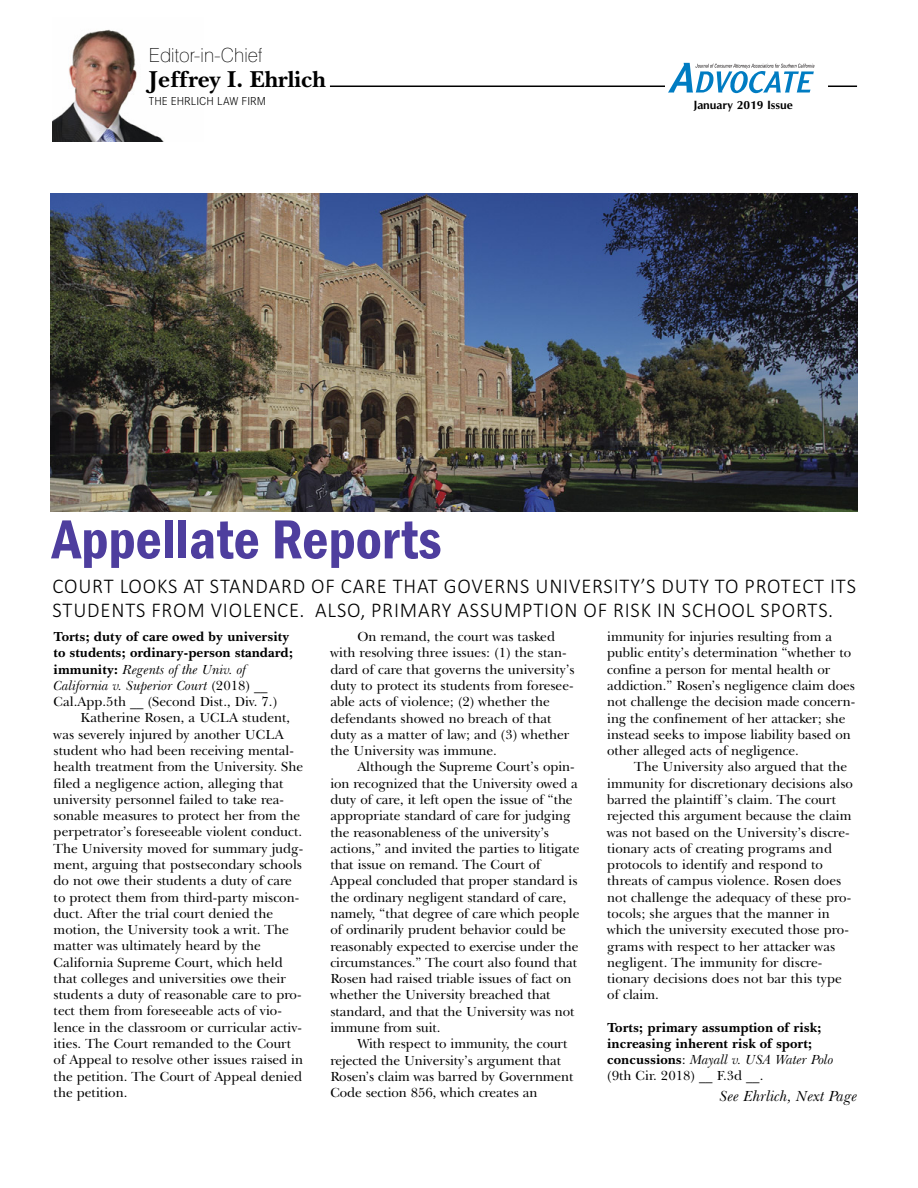
<style>
.page{position:relative;width:918px;height:1188px;background:#fff}
.page>*{position:absolute;margin:0;border:0;box-sizing:border-box;transform-origin:0 0}
.t1{font:600 condensed 57px "Franklin Gothic";color:#4e3e9e}
.t2{font:700 24px "New Baskerville";color:#000}
.t3{font:300 21px/24px "Calibri";letter-spacing:.04em;color:#000}
.t4{font:100 19.5px "Swiss 721 BT";color:#000}
.t5{font:italic 15px "New Baskerville IT Cby BT";color:#000}
.t6{font:13.5px/16.4px "New Baskerville IT Cby BT";color:#000}
.t7{font:700 13.5px/16.2px "New Baskerville IT Cby BT";color:#000}
.t8{font:300 12px "Corporate S";color:#000}
.t9{font:700 12px "CG Omega";color:#000}
.s1{font-weight:400;font-style:italic}
.s2{font-weight:400}
</style>
<div class="page">
<hr style="left:330px;top:86px;width:527px;height:1px;background:#000">
<img style="left:52px;top:29px;width:112px;height:113px">
<img style="left:51px;top:194px;width:806px;height:317px">
<div style="left:665px;top:58px;width:163px;height:40px;background:#fff"></div>
<svg style="left:668px;top:63px;width:146px;height:30px"></svg>
<h3 class="t4" style="left:149px;top:48px;width:115px">Editor-in-Chief</h3>
<h2 class="t2" style="left:149px;top:70px;width:178px">Jeffrey I. Ehrlich</h2>
<p class="t8" style="left:149px;top:94px;width:118px">THE EHRLICH LAW FIRM</p>
<p class="t9" style="left:693px;top:98px;width:101px">January 2019 Issue</p>
<h1 class="t1" style="left:52px;top:505px;width:391px">Appellate Reports</h1>
<h3 class="t3" style="left:53px;top:574px;width:805px">COURT LOOKS AT STANDARD OF CARE THAT GOVERNS UNIVERSITY’S DUTY TO PROTECT ITS<br>STUDENTS FROM VIOLENCE. ALSO, PRIMARY ASSUMPTION OF RISK IN SCHOOL SPORTS.</h3>
<p class="t7" style="left:54px;top:630px;width:241px">Torts; duty of care owed by university to students; ordinary-person standard; immunity: <span class="s1">Regents of the Univ. of California v. Superior Court</span> <span class="s2">(2018) __ Cal.App.5th __ (Second Dist., Div. 7.)</span></p>
<p class="t6" style="left:54px;top:711px;width:251px;text-indent:27px">Katherine Rosen, a UCLA student, was severely injured by another UCLA student who had been receiving mental&shy;health treatment from the University. She filed a negligence action, alleging that university personnel failed to take rea&shy;sonable measures to protect her from the perpetrator’s foreseeable violent conduct.<br>The University moved for summary judg&shy;ment, arguing that postsecondary schools do not owe their students a duty of care to protect them from third-party miscon&shy;duct. After the trial court denied the motion, the University took a writ. The matter was ultimately heard by the California Supreme Court, which held that colleges and universities owe their students a duty of reasonable care to pro&shy;tect them from foreseeable acts of vio&shy;lence in the classroom or curricular activ&shy;ities. The Court remanded to the Court of Appeal to resolve other issues raised in the petition. The Court of Appeal denied the petition.</p>
<p class="t6" style="left:330px;top:630px;width:246px;text-indent:27px">On remand, the court was tasked with resolving three issues: (1) the stan&shy;dard of care that governs the university’s duty to protect its students from foresee&shy;able acts of violence; (2) whether the defendants showed no breach of that duty as a matter of law; and (3) whether the University was immune.</p>
<p class="t6" style="left:330px;top:760px;width:251px;text-indent:27px">Although the Supreme Court’s opin&shy;ion recognized that the University owed a duty of care, it left open the issue of “the appropriate standard of care for judging the reasonableness of the university’s actions,” and invited the parties to litigate that issue on remand. The Court of Appeal concluded that proper standard is the ordinary negligent standard of care, namely, “that degree of care which people of ordinarily prudent behavior could be reasonably expected to exercise under the circumstances.” The court also found that Rosen had raised triable issues of fact on whether the University breached that standard, and that the University was not immune from suit.</p>
<p class="t6" style="left:330px;top:1037px;width:245px;text-indent:27px">With respect to immunity, the court rejected the University’s argument that Rosen’s claim was barred by Government Code section 856, which creates an</p>
<p class="t6" style="left:607px;top:630px;width:249px">immunity for injuries resulting from a public entity’s determination “whether to confine a person for mental health or addiction.” Rosen’s negligence claim does not challenge the decision made concern&shy;ing the confinement of her attacker; she instead seeks to impose liability based on other alleged acts of negligence.</p>
<p class="t6" style="left:607px;top:760px;width:247px;text-indent:27px">The University also argued that the immunity for discretionary decisions also barred the plaintiff ’s claim. The court rejected this argument because the claim was not based on the University’s discre&shy;tionary acts of creating programs and protocols to identify and respond to threats of campus violence. Rosen does not challenge the adequacy of these pro&shy;tocols; she argues that the manner in which the university executed those pro&shy;grams with respect to her attacker was negligent. The immunity for discre&shy;tionary decisions does not bar this type of claim.</p>
<p class="t7" style="left:607px;top:1021px;width:228px">Torts; primary assumption of risk; increasing inherent risk of sport; concussions<span class="s2">:</span> <span class="s1">Mayall v. USA Water Polo </span><span class="s2">(9th Cir. 2018) __ F.3d __.</span></p>
<p class="t5" style="left:719px;top:1090px;width:140px">See Ehrlich, Next Page</p>
</div>
